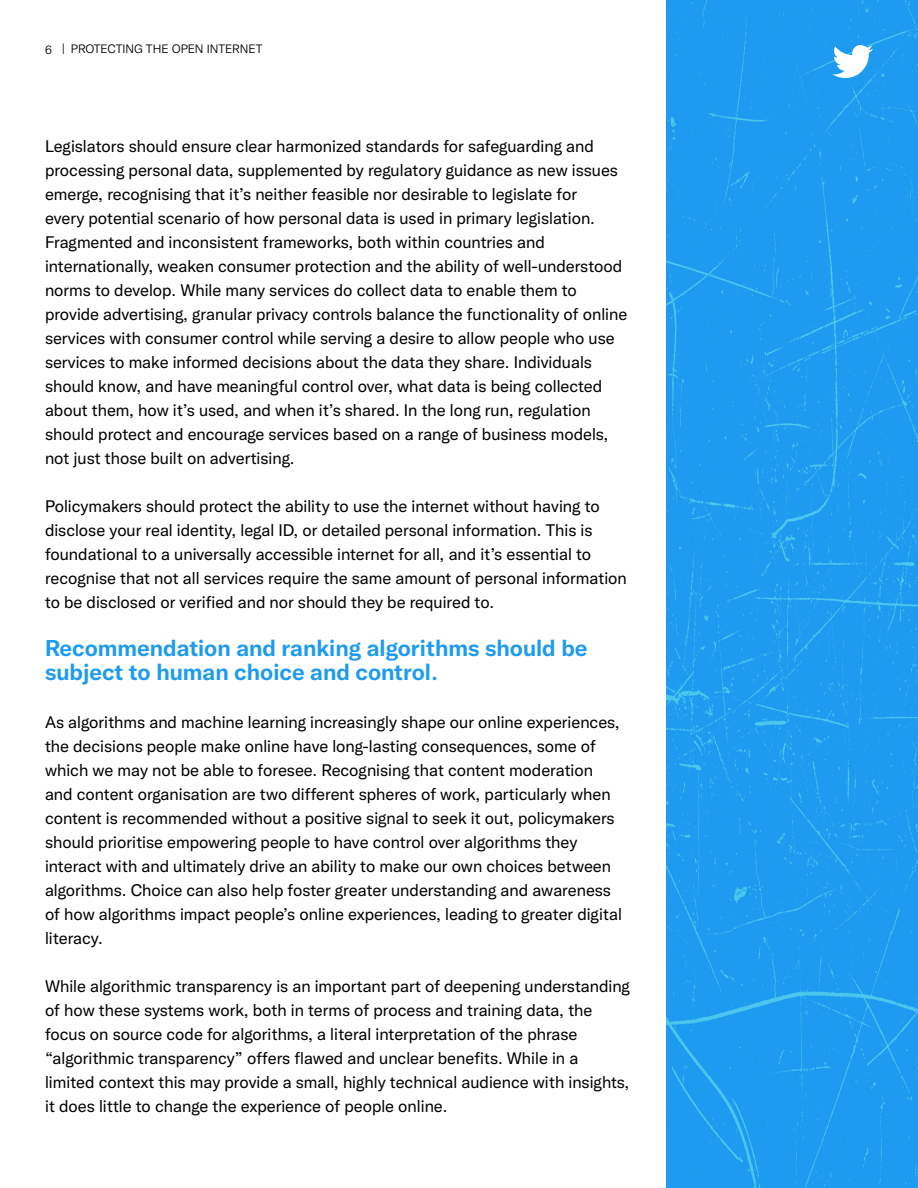
<style>
.page{position:relative;width:918px;height:1188px;background:#fff}
.page>*{position:absolute;margin:0;border:0;box-sizing:border-box;transform-origin:0 0}
.t1{font:700 22.5px/24px "Chirp";color:#1d9bf0}
.t2{font:16.5px/24px "Chirp";color:#000}
.t3{font:300 12px "Chirp";color:#000}
</style>
<div class="page">
<div style="left:666px;top:0;width:252px;height:1188px;background:#1d9bf0"></div>
<svg style="left:832px;top:45px;width:41px;height:33px"></svg>
<p class="t3" style="left:45px;top:42px;width:219px">6 | PROTECTING THE OPEN INTERNET</p>
<p class="t2" style="left:45px;top:134px;width:584px">Legislators should ensure clear harmonized standards for safeguarding and processing personal data, supplemented by regulatory guidance as new issues emerge, recognising that it’s neither feasible nor desirable to legislate for<br>every potential scenario of how personal data is used in primary legislation.<br>Fragmented and inconsistent frameworks, both within countries and internationally, weaken consumer protection and the ability of well-understood norms to develop. While many services do collect data to enable them to provide advertising, granular privacy controls balance the functionality of online services with consumer control while serving a desire to allow people who use services to make informed decisions about the data they share. Individuals should know, and have meaningful control over, what data is being collected about them, how it’s used, and when it’s shared. In the long run, regulation should protect and encourage services based on a range of business models, not just those built on advertising.</p>
<p class="t2" style="left:45px;top:495px;width:583px">Policymakers should protect the ability to use the internet without having to disclose your real identity, legal ID, or detailed personal information. This is foundational to a universally accessible internet for all, and it’s essential to recognise that not all services require the same amount of personal information to be disclosed or verified and nor should they be required to.</p>
<p class="t1" style="left:45px;top:636px;width:544px">Recommendation and ranking algorithms should be subject to human choice and control.</p>
<p class="t2" style="left:45px;top:710px;width:578px">As algorithms and machine learning increasingly shape our online experiences, the decisions people make online have long-lasting consequences, some of which we may not be able to foresee. Recognising that content moderation and content organisation are two different spheres of work, particularly when content is recommended without a positive signal to seek it out, policymakers should prioritise empowering people to have control over algorithms they interact with and ultimately drive an ability to make our own choices between algorithms. Choice can also help foster greater understanding and awareness of how algorithms impact people’s online experiences, leading to greater digital literacy.</p>
<p class="t2" style="left:45px;top:974px;width:587px">While algorithmic transparency is an important part of deepening understanding of how these systems work, both in terms of process and training data, the focus on source code for algorithms, a literal interpretation of the phrase “algorithmic transparency” offers flawed and unclear benefits. While in a limited context this may provide a small, highly technical audience with insights, it does little to change the experience of people online.</p>
</div>
